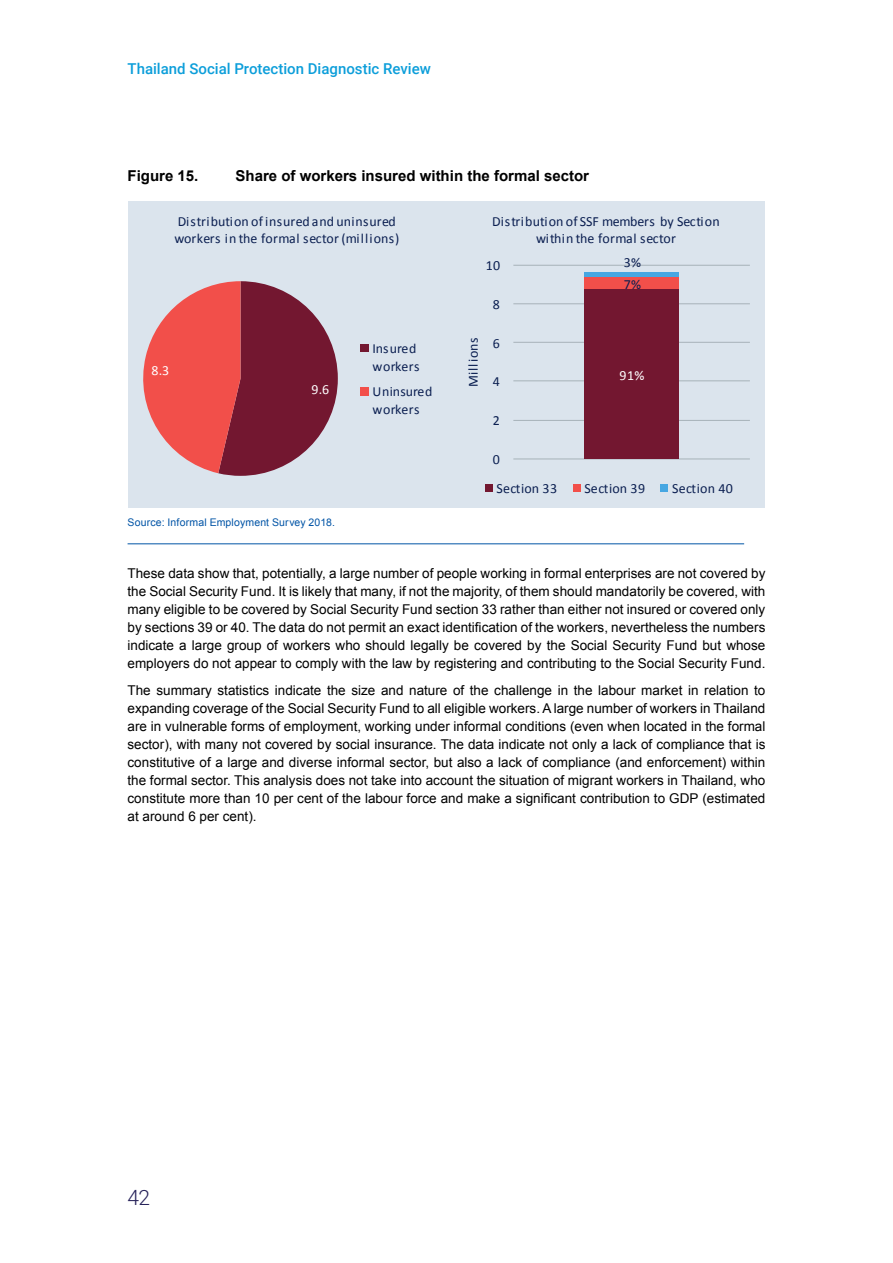
<style>
.page{position:relative;width:893px;height:1263px;background:#fff}
.page>*{position:absolute;margin:0;border:0;box-sizing:border-box;transform-origin:0 0}
.t1{font:300 21px "Roboto";color:#27235a}
.t2{font:700 15px "Arial";color:#000}
.t3{font:500 15px "Roboto";color:#0c9eda}
.t4{font:13.95px/17.4px "Calibri";letter-spacing:.01em;color:#0b1f51}
.t5{font:13.95px "Calibri";color:#fff}
.t6{font:13.95px "Calibri";letter-spacing:.075em;color:#0b1f51}
.t7{font:13.5px/18px "Arial";color:#000;text-align:justify}
.t8{font:10.5px "Arial";letter-spacing:.015em;color:#0054a6}
</style>
<div class="page">
<hr style="left:128px;top:543px;width:616px;height:1px;background:#0054a6">
<div style="left:128px;top:202px;width:318px;height:306px;background:#dbe4ed"></div>
<svg style="left:143px;top:281px;width:195px;height:195px"></svg>
<div style="left:360px;top:344px;width:9px;height:8px;background:#731730"></div>
<div style="left:360px;top:387px;width:9px;height:9px;background:#f24f4a"></div>
<div style="left:446px;top:202px;width:319px;height:306px;background:#dbe4ed"></div>
<hr style="left:513px;top:458px;width:237px;height:1px;background:#aab5bc">
<hr style="left:513px;top:420px;width:237px;height:1px;background:#aab5bc">
<hr style="left:513px;top:380px;width:237px;height:1px;background:#aab5bc">
<hr style="left:513px;top:342px;width:237px;height:1px;background:#aab5bc">
<hr style="left:513px;top:303px;width:237px;height:1px;background:#aab5bc">
<hr style="left:513px;top:265px;width:237px;height:1px;background:#aab5bc">
<div style="left:585px;top:289px;width:94px;height:169px;background:#731730"></div>
<div style="left:585px;top:276px;width:94px;height:13px;background:#f24f4a"></div>
<hr style="left:585px;top:272px;width:94px;height:4px;background:#47a7e2">
<div style="left:485px;top:484px;width:7px;height:8px;background:#731730"></div>
<div style="left:573px;top:484px;width:7px;height:8px;background:#f24f4a"></div>
<div style="left:660px;top:484px;width:8px;height:8px;background:#47a7e2"></div>
<p class="t3" style="left:128px;top:59px;width:305px">Thailand Social Protection Diagnostic Review</p>
<p class="t2" style="left:128px;top:166px;width:72px">Figure 15.</p>
<p class="t2" style="left:236px;top:166px;width:355px">Share of workers insured within the formal sector</p>
<p class="t4" style="left:174px;top:213px;width:226px">Distribution of insured and uninsured workers in the formal sector (millions)</p>
<p class="t4" style="left:492px;top:213px;width:229px;text-align:center">Distribution of SSF members by Section within the formal sector</p>
<p class="t4" style="left:486px;top:256px;width:16px">10</p>
<p class="t4" style="left:624px;top:254px;width:19px">3%</p>
<p class="t4" style="left:624px;top:275px;width:19px">7%</p>
<p class="t4" style="left:493px;top:295px;width:9px">8</p>
<p class="t5" style="left:151px;top:362px;width:19px">8.3</p>
<p class="t5" style="left:311px;top:380px;width:19px">9.6</p>
<p class="t4" style="left:373px;top:340px;width:49px">Insured workers</p>
<p class="t4" style="left:373px;top:383px;width:61px">Uninsured workers</p>
<p class="t6" style="left:464px;top:387px;width:51px;rotate:-90deg">Millions</p>
<p class="t4" style="left:493px;top:334px;width:9px">6</p>
<p class="t4" style="left:493px;top:373px;width:9px">4</p>
<p class="t5" style="left:619px;top:366px;width:27px">91%</p>
<p class="t4" style="left:493px;top:412px;width:9px">2</p>
<p class="t4" style="left:493px;top:451px;width:9px">0</p>
<p class="t4" style="left:497px;top:480px;width:62px">Section 33</p>
<p class="t4" style="left:584px;top:480px;width:62px">Section 39</p>
<p class="t4" style="left:672px;top:480px;width:62px">Section 40</p>
<p class="t8" style="left:128px;top:516px;width:209px">Source: Informal Employment Survey 2018.</p>
<p class="t7" style="left:128px;top:565px;width:639px">These data show that, potentially, a large number of people working in formal enterprises are not covered by the Social Security Fund. It is likely that many, if not the majority, of them should mandatorily be covered, with many eligible to be covered by Social Security Fund section 33 rather than either not insured or covered only by sections 39 or 40. The data do not permit an exact identification of the workers, nevertheless the numbers indicate a large group of workers who should legally be covered by the Social Security Fund but whose employers do not appear to comply with the law by registering and contributing to the Social Security Fund.</p>
<p class="t7" style="left:128px;top:681px;width:639px">The summary statistics indicate the size and nature of the challenge in the labour market in relation to expanding coverage of the Social Security Fund to all eligible workers. A large number of workers in Thailand are in vulnerable forms of employment, working under informal conditions (even when located in the formal sector), with many not covered by social insurance. The data indicate not only a lack of compliance that is constitutive of a large and diverse informal sector, but also a lack of compliance (and enforcement) within the formal sector. This analysis does not take into account the situation of migrant workers in Thailand, who constitute more than 10 per cent of the labour force and make a significant contribution to GDP (estimated at around 6 per cent).</p>
<h1 class="t1" style="left:128px;top:1183px;width:24px">42</h1>
</div>
